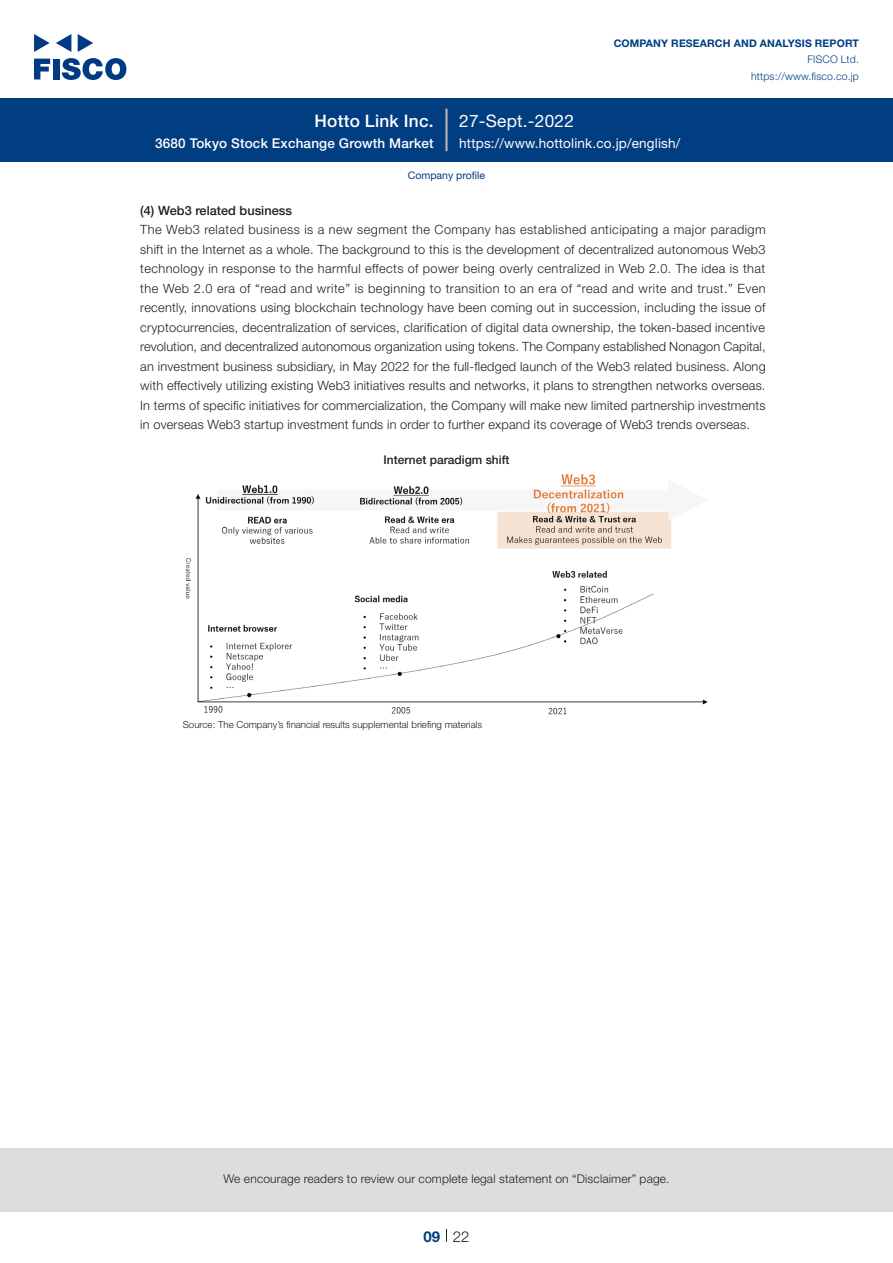
<style>
.page{position:relative;width:893px;height:1263px;background:#fff}
.page>*{position:absolute;margin:0;border:0;box-sizing:border-box;transform-origin:0 0}
.t1{font:17.25px "Helvetica Neue LT Std";letter-spacing:.015em;color:#fff}
.t2{font:500 17.25px "Helvetica Neue LT Std";letter-spacing:.015em;color:#fff}
.t3{font:300 15px "Helvetica Neue LT Std";color:#231f20}
.t4{font:700 15px "Helvetica Neue LT Std";color:#003d81}
.t5{font:13.5px "Helvetica Neue LT Std";letter-spacing:.015em;color:#fff}
.t6{font:500 13.5px "Helvetica Neue LT Std";letter-spacing:.015em;color:#fff}
.t7{font:300 12.75px/19.5px "Helvetica Neue LT Std";letter-spacing:.015em;color:#231f20;text-align:justify}
.t8{font:500 12.75px "Helvetica Neue LT Std";color:#231f20}
.t9{font:300 12px "Helvetica Neue LT Std";letter-spacing:.015em;color:#231f20}
.t10{font:500 12px "Helvetica Neue LT Std";color:#231f20}
.t11{font:700 10.5px "Helvetica Neue LT Std";letter-spacing:.015em;color:#003d81}
.t12{font:300 10.5px/16.5px "Helvetica Neue LT Std";letter-spacing:.015em;color:#003d81;text-align:right}
.t13{font:10.5px "Helvetica Neue LT Std";color:#003d81}
.t14{font:300 9.75px "Helvetica Neue LT Std";color:#231f20}
</style>
<div class="page">
<div style="left:0;top:1148px;width:893px;height:64px;background:#ddd"></div>
<svg style="left:34px;top:59px;width:16px;height:20px"></svg>
<div style="left:53px;top:59px;width:6px;height:20px;background:#003a83"></div>
<svg style="left:62px;top:58px;width:64px;height:22px"></svg>
<svg style="left:34px;top:34px;width:16px;height:18px"></svg>
<svg style="left:78px;top:34px;width:15px;height:18px"></svg>
<svg style="left:56px;top:34px;width:15px;height:18px"></svg>
<div style="left:0;top:98px;width:893px;height:64px;background:#003d81"></div>
<hr style="left:445px;top:109px;width:3px;height:42px;background:#b5b5b6">
<svg style="left:446px;top:1229px;width:1px;height:13px"></svg>
<img style="left:185px;top:473px;width:523px;height:242px">
<h1 class="t2" style="left:315px;top:110px;width:121px">Hotto Link Inc.</h1>
<p class="t6" style="left:155px;top:135px;width:280px">3680 Tokyo Stock Exchange Growth Market</p>
<h1 class="t1" style="left:459px;top:110px;width:116px">27-Sept.-2022</h1>
<p class="t11" style="left:614px;top:37px;width:247px">COMPANY RESEARCH AND ANALYSIS REPORT</p>
<p class="t12" style="left:751px;top:51px;width:109px">FISCO Ltd. https://www.fisco.co j p.</p>
<p class="t5" style="left:459px;top:135px;width:223px">https://www.hottolink.co j p. /english/</p>
<p class="t13" style="left:408px;top:169px;width:79px">Company profile</p>
<p class="t8" style="left:140px;top:203px;width:153px">4( ) Web3 related business</p>
<p class="t7" style="left:140px;top:220px;width:627px">The Web3 related business is a new segment the Company has established anticipating a major paradigm shift in the Internet as a whole. The background to this is the development of decentralized autonomous Web3 technology in response to the harmful effects of power being overly centralized in Web 2.0. The idea is that the Web 2.0 era of “read and write” is beginning to transition to an era of “read and write and trust.” Even recently, innovations using blockchain technology have been coming out in succession, including the issue of cryptocurrencies, decentralization of services, clarification of digital data ownership, the token-based incentive revolution, and decentralized autonomous organization using tokens. The Company established Nonagon Capital, an investment business subsidiary in, May 2022 for the full-fledged launch of the Web3 related business. Along with effectively utilizing existing Web3 initiatives results and networks it, plans to strengthen networks overseas.<br>In terms of specific initiatives for commercialization, the Company will make new limited partnership investments in overseas Web3 startup investment funds in order to further expand its coverage of Web3 trends overseas.</p>
<p class="t10" style="left:383px;top:452px;width:128px">Internet paradigm shift</p>
<p class="t14" style="left:183px;top:719px;width:301px">Source: The Company s’ financial results supplemental briefing materials</p>
<p class="t9" style="left:223px;top:1171px;width:448px">We encourage readers to review our complete legal statement on “Disclaimer” page.</p>
<p class="t4" style="left:423px;top:1227px;width:18px">09</p>
<p class="t3" style="left:453px;top:1227px;width:18px">22</p>
</div>
